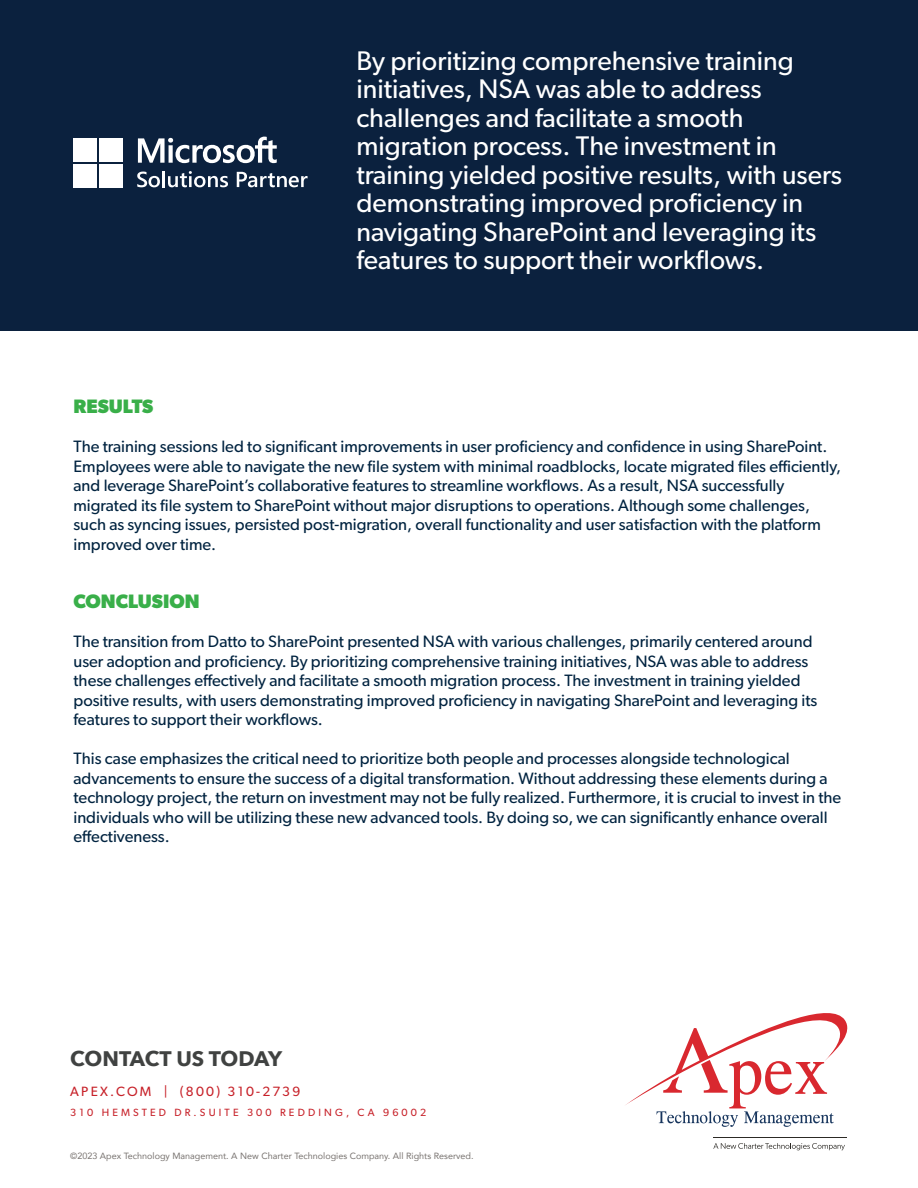
<style>
.page{position:relative;width:918px;height:1188px;background:#fff}
.page>*{position:absolute;margin:0;border:0;box-sizing:border-box;transform-origin:0 0}
.t1{font:27px/28.5px "Gibson";color:#fff}
.t2{font:700 21px "Avenir Next";letter-spacing:-.01em;color:#404241}
.t3{font:700 19.5px "Gibson";color:#39af49}
.t4{font:16.5px/19.5px "Gibson";color:#002340}
.t5{font:13.5px "Gibson";letter-spacing:.17em;color:#c72129}
.t6{font:10.5px "Gibson";letter-spacing:.3em;color:#c72129}
.t7{font:9px "Avenir";color:#787370}
</style>
<div class="page">
<div style="left:0;top:0;width:918px;height:330px;background:#0b213e"></div>
<svg style="left:138px;top:137px;width:139px;height:26px"></svg>
<svg style="left:137px;top:171px;width:23px;height:17px"></svg>
<hr style="left:162px;top:171px;width:3px;height:16px;background:#fff">
<svg style="left:168px;top:171px;width:60px;height:17px"></svg>
<svg style="left:237px;top:172px;width:71px;height:15px"></svg>
<div style="left:74px;top:138px;width:23px;height:24px;background:#fff"></div>
<div style="left:100px;top:138px;width:23px;height:24px;background:#fff"></div>
<div style="left:74px;top:164px;width:23px;height:23px;background:#fff"></div>
<div style="left:100px;top:164px;width:23px;height:23px;background:#fff"></div>
<svg style="left:626px;top:1013px;width:222px;height:114px"></svg>
<hr style="left:713px;top:1137px;width:134px;height:1px;background:#2c2a25">
<svg style="left:713px;top:1143px;width:132px;height:7px"></svg>
<p class="t1" style="left:356px;top:46px;width:487px">By prioritizing comprehensive training initiatives, NSA was able to address challenges and facilitate a smooth migration process. The investment in training yielded positive results, with users demonstrating improved proficiency in navigating SharePoint and leveraging its features to support their workflows.</p>
<p class="t3" style="left:73px;top:395px;width:81px">RESULTS</p>
<p class="t4" style="left:73px;top:436px;width:769px">The training sessions led to significant improvements in user proficiency and confidence in using SharePoint.<br>Employees were able to navigate the new file system with minimal roadblocks, locate migrated files efficiently, and leverage SharePoint’s collaborative features to streamline workflows. As a result, NSA successfully migrated its file system to SharePoint without major disruptions to operations. Although some challenges, such as syncing issues, persisted post-migration, overall functionality and user satisfaction with the platform improved over time.</p>
<p class="t3" style="left:73px;top:590px;width:128px">CONCLUSION</p>
<p class="t4" style="left:73px;top:631px;width:745px">The transition from Datto to SharePoint presented NSA with various challenges, primarily centered around user adoption and proficiency. By prioritizing comprehensive training initiatives, NSA was able to address these challenges effectively and facilitate a smooth migration process. The investment in training yielded positive results, with users demonstrating improved proficiency in navigating SharePoint and leveraging its features to support their workflows.</p>
<p class="t4" style="left:73px;top:748px;width:769px">This case emphasizes the critical need to prioritize both people and processes alongside technological advancements to ensure the success of a digital transformation. Without addressing these elements during a technology project, the return on investment may not be fully realized. Furthermore, it is crucial to invest in the individuals who will be utilizing these new advanced tools. By doing so, we can significantly enhance overall effectiveness.</p>
<p class="t2" style="left:70px;top:1041px;width:214px">CONTACT US TODAY</p>
<p class="t5" style="left:70px;top:1083px;width:232px">APEX.COM | (800) 310-2739</p>
<p class="t6" style="left:70px;top:1106px;width:358px">310 HEMSTED DR.SUITE 300 REDDING, CA 96002</p>
<p class="t7" style="left:70px;top:1149px;width:405px">©2023 Apex Technology Management. A New Charter Technologies Company. All Rights Reserved.</p>
</div>
